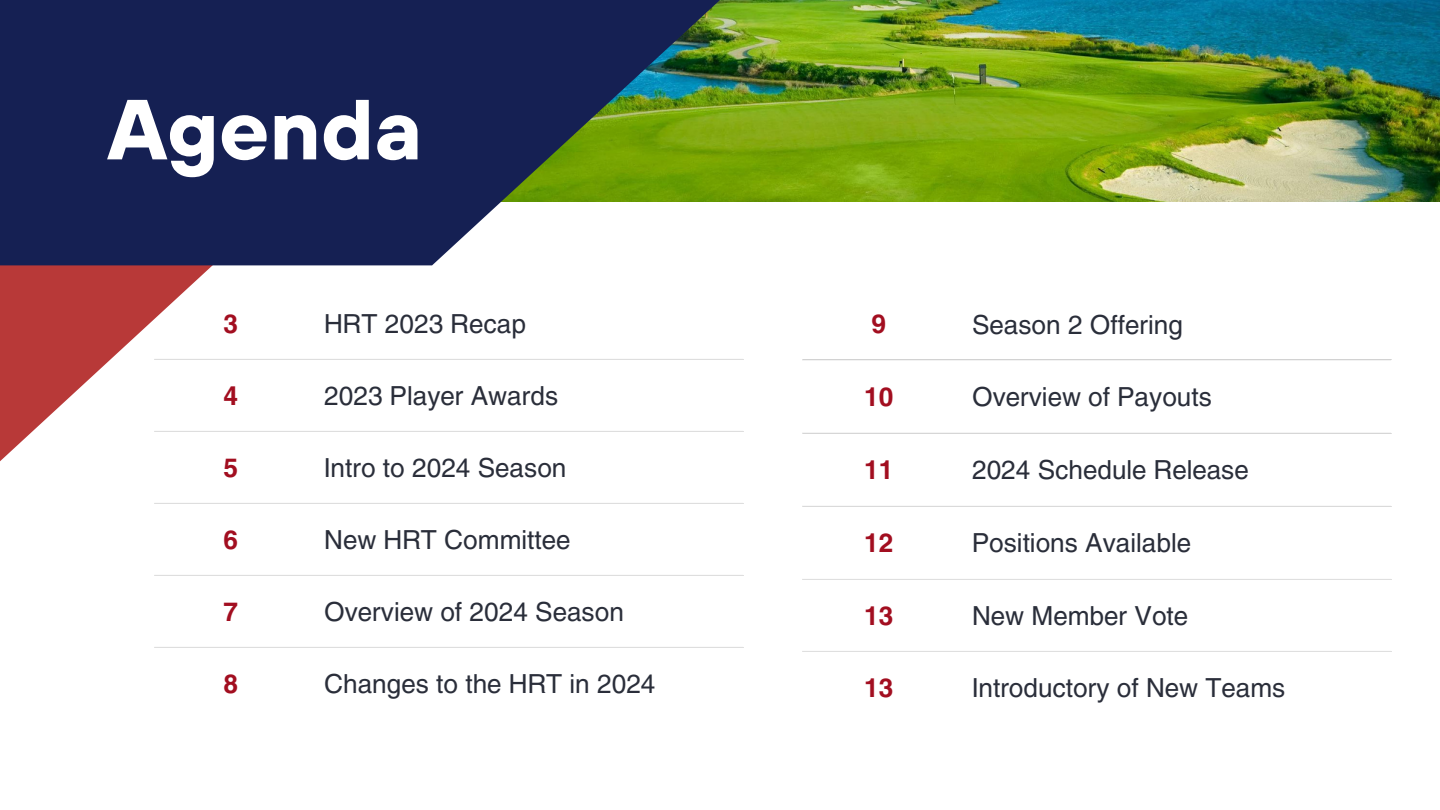
<style>
.page{position:relative;width:1440px;height:810px;background:#fff}
.page>*{position:absolute;margin:0;border:0;box-sizing:border-box;transform-origin:0 0}
.t1{font:700 85px "TT Hoves";color:#fff}
.t2{font:26px "Helios";color:#2a2e3a}
.t3{font:700 26px "Helios";color:#a20e20}
</style>
<div class="page">
<img style="left:720px;top:0;width:720px;height:202px">
<svg style="left:0;top:265px;width:297px;height:196px"></svg>
<svg style="left:0;top:0;width:720px;height:265px;background:#31405a"></svg>
<hr style="left:154px;top:359px;width:589px;height:1px;background:#e4e4e4">
<hr style="left:154px;top:431px;width:589px;height:1px;background:#e4e4e4">
<hr style="left:154px;top:503px;width:589px;height:1px;background:#e4e4e4">
<hr style="left:154px;top:575px;width:589px;height:1px;background:#e4e4e4">
<hr style="left:154px;top:647px;width:589px;height:1px;background:#e4e4e4">
<hr style="left:802px;top:360px;width:589px;height:1px;background:#e4e4e4">
<hr style="left:802px;top:433px;width:589px;height:1px;background:#e4e4e4">
<hr style="left:802px;top:506px;width:589px;height:1px;background:#e4e4e4">
<hr style="left:802px;top:579px;width:589px;height:1px;background:#e4e4e4">
<hr style="left:802px;top:651px;width:589px;height:1px;background:#e4e4e4">
<p class="t1" style="left:107px;top:74px;width:316px">Agenda</p>
<p class="t3" style="left:224px;top:307px;width:16px">3</p>
<p class="t2" style="left:324px;top:307px;width:203px">HRT 2023 Recap</p>
<p class="t3" style="left:871px;top:307px;width:16px">9</p>
<p class="t2" style="left:972px;top:308px;width:213px">Season 2 Offering</p>
<p class="t3" style="left:224px;top:379px;width:16px">4</p>
<p class="t2" style="left:324px;top:380px;width:236px">2023 Player Awards</p>
<p class="t3" style="left:864px;top:380px;width:31px">10</p>
<p class="t2" style="left:972px;top:380px;width:241px">Overview of Payouts</p>
<p class="t3" style="left:224px;top:451px;width:16px">5</p>
<p class="t2" style="left:324px;top:452px;width:244px">Intro to 2024 Season</p>
<p class="t3" style="left:864px;top:453px;width:31px">11</p>
<p class="t2" style="left:972px;top:453px;width:278px">2024 Schedule Release</p>
<p class="t3" style="left:224px;top:523px;width:16px">6</p>
<p class="t2" style="left:324px;top:524px;width:248px">New HRT Committee</p>
<p class="t3" style="left:864px;top:527px;width:31px">12</p>
<p class="t2" style="left:972px;top:527px;width:221px">Positions Available</p>
<p class="t3" style="left:224px;top:595px;width:16px">7</p>
<p class="t2" style="left:324px;top:596px;width:301px">Overview of 2024 Season</p>
<p class="t3" style="left:864px;top:599px;width:31px">13</p>
<p class="t2" style="left:972px;top:600px;width:218px">New Member Vote</p>
<p class="t3" style="left:224px;top:667px;width:16px">8</p>
<p class="t2" style="left:324px;top:667px;width:333px">Changes to the HRT in 2024</p>
<p class="t3" style="left:864px;top:671px;width:31px">13</p>
<p class="t2" style="left:972px;top:671px;width:315px">Introductory of New Teams</p>
</div>
